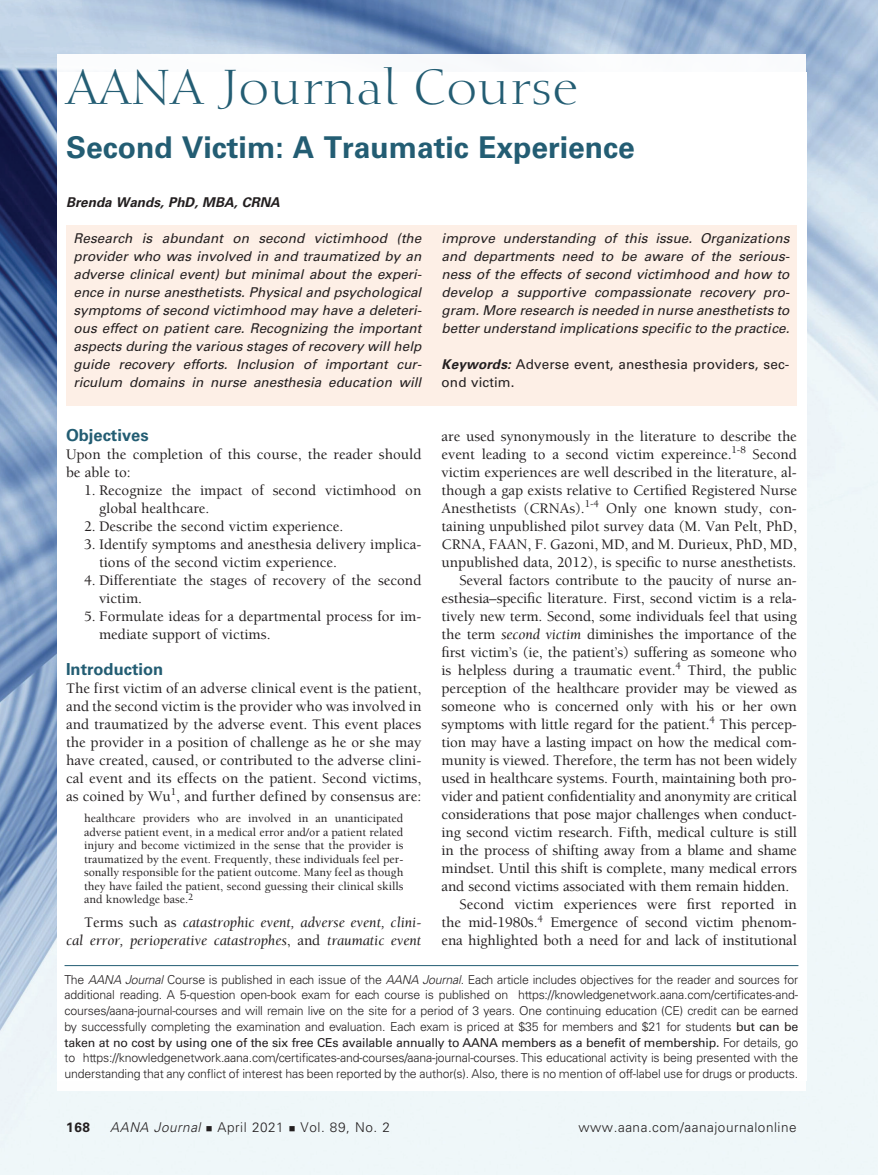
<style>
.page{position:relative;width:878px;height:1175px;background:#fff}
.page>*{position:absolute;margin:0;border:0;box-sizing:border-box;transform-origin:0 0}
.Section_Head_A_N{font:48px "Calligraphic 810 BT";color:#235d73}
.Article_title_JC_N{font:700 30px "Univers LT Pro 65";color:#235d73}
.A_Head_N{font:700 16.5px "Univers LT Pro 65";color:#235d73}
.Body_text_indent_N{font:500 15px/18px "Berkeley";color:#231f20}
.Body_text_N{font:500 15px/18px "Berkeley";color:#231f20}
.Body_text_indent_N-2{font:italic 15px/18px "Berkeley";letter-spacing:-.005em;color:#231f20;text-align:right}
.Abstract_body_N{font:italic 13.5px/18px "Univers LT Pro 55";color:#231f20;text-align:justify}
.t1{font:300 13.5px "Univers";letter-spacing:.04em;color:#231f20}
.Abstract_key_words_b{font:13.5px/18px "Univers LT Pro 55 Roman";letter-spacing:.01em;color:#231f20}
.Author_w__N{font:italic 700 13.5px "Univers LT Pro 65";color:#231f20}
.t2{font:700 13.5px "Univers LT Pro 65";color:#231f20}
.Body_JC_bottom__firs{font:300 12.3px/15.8px "Univers";letter-spacing:-.015em;color:#231f20;text-align:justify}
.Body_text_quote_N{font:500 12px/13.5px "Berkeley";color:#231f20;text-align:justify}
.s1{font-family:"Univers LT Pro 65";font-weight:700;font-style:italic}
.s2{font-weight:500;font-style:normal}
.s3{font-weight:400;font-style:italic}
.s4{font-family:"Univers LT Pro 45";font-style:italic}
.s5{font-weight:400}
</style>
<div class="page">
<img style="left:0;top:0;width:877px;height:1174px">
<div style="left:57px;top:54px;width:748px;height:1036px;background:#fff"></div>
<div style="left:66px;top:225px;width:730px;height:180px;background:#fdefe5"></div>
<hr style="left:65px;top:965px;width:733px;height:1px;background:#235d73">
<p class="Section_Head_A_N" style="left:66px;top:58px;width:513px">AANA Journal Course</p>
<p class="Article_title_JC_N" style="left:66px;top:126px;width:570px">Second Victim: A Traumatic Experience</p>
<p class="Author_w__N" style="left:66px;top:193px;width:215px">Brenda Wands, PhD, MBA, CRNA</p>
<p class="Abstract_body_N" style="left:74px;top:229px;width:349px">Research is abundant on second victimhood (the provider who was involved in and traumatized by an adverse clinical event) but minimal about the experi&shy;ence in nurse anesthetists. Physical and psychological symptoms of second victimhood may have a deleteri&shy;ous effect on patient care. Recognizing the important aspects during the various stages of recovery will help guide recovery efforts. Inclusion of important cur&shy;riculum domains in nurse anesthesia education will</p>
<p class="Abstract_body_N" style="left:441px;top:229px;width:349px">improve understanding of this issue. Organizations and departments need to be aware of the serious&shy;ness of the effects of second victimhood and how to develop a supportive compassionate recovery pro&shy;gram. More research is needed in nurse anesthetists to better understand implications specific to the practice.</p>
<p class="Abstract_key_words_b" style="left:441px;top:355px;width:349px"><span class="s1">Keywords:</span> Adverse event, anesthesia providers, sec&shy;ond victim.</p>
<p class="A_Head_N" style="left:66px;top:424px;width:84px">Objectives</p>
<p class="Body_text_N" style="left:66px;top:446px;width:357px">Upon the completion of this course, the reader should be able to:</p>
<p class="Body_text_indent_N" style="left:99px;top:482px;width:324px;text-indent:-15px">1. Recognize the impact of second victimhood on global healthcare.</p>
<p class="Body_text_indent_N" style="left:84px;top:518px;width:261px">2. Describe the second victim experience.</p>
<p class="Body_text_indent_N" style="left:99px;top:536px;width:324px;text-indent:-15px">3. Identify symptoms and anesthesia delivery implica&shy;tions of the second victim experience.</p>
<p class="Body_text_indent_N" style="left:99px;top:572px;width:324px;text-indent:-15px">4. Differentiate the stages of recovery of the second victim.</p>
<p class="Body_text_indent_N" style="left:99px;top:608px;width:324px;text-indent:-15px">5. Formulate ideas for a departmental process for im&shy;mediate support of victims.</p>
<p class="A_Head_N" style="left:66px;top:658px;width:99px">Introduction</p>
<p class="Body_text_N" style="left:66px;top:680px;width:357px;text-align:justify">The first victim of an adverse clinical event is the patient, and the second victim is the provider who was involved in and traumatized by the adverse event. This event places the provider in a position of challenge as he or she may have created, caused, or contributed to the adverse clini&shy;cal event and its effects on the patient. Second victims, as coined by Wu<sup>1</sup>, and further defined by consensus are:</p>
<p class="Body_text_quote_N" style="left:84px;top:812px;width:321px">healthcare providers who are involved in an unanticipated adverse patient event, in a medical error and/or a patient related injury and become victimized in the sense that the provider is traumatized by the event. Frequently, these individuals feel per&shy;sonally responsible for the patient outcome. Many feel as though they have failed the patient, second guessing their clinical skills and knowledge base.<sup>2</sup></p>
<p class="Body_text_indent_N-2" style="left:66px;top:914px;width:357px"><span class="s2">Terms such as</span> catastrophic event, adverse event, clini&shy;cal error, perioperative catastrophes<span class="s2">, and</span> traumatic event</p>
<p class="Body_text_indent_N" style="left:441px;top:428px;width:357px;text-align:justify">are used synonymously in the literature to describe the event leading to a second victim expereince.<sup>1-8</sup> Second victim experiences are well described in the literature, al&shy;though a gap exists relative to Certified Registered Nurse Anesthetists (CRNAs).<sup>1-4</sup> Only one known study, con&shy;taining unpublished pilot survey data (M. Van Pelt, PhD, CRNA, FAAN, F. Gazoni, MD, and M. Durieux, PhD, MD, unpublished data, 2012), is specific to nurse anesthetists.</p>
<p class="Body_text_indent_N" style="left:441px;top:572px;width:357px;text-align:justify;text-indent:18px">Several factors contribute to the paucity of nurse an&shy;esthesia–specific literature. First, second victim is a rela&shy;tively new term. Second, some individuals feel that using the term <span class="s3">second victim</span> diminishes the importance of the first victim’s (ie, the patient’s) suffering as someone who is helpless during a traumatic event.<sup>4</sup> Third, the public perception of the healthcare provider may be viewed as someone who is concerned only with his or her own symptoms with little regard for the patient.<sup>4</sup> This percep&shy;tion may have a lasting impact on how the medical com&shy;munity is viewed. Therefore, the term has not been widely used in healthcare systems. Fourth, maintaining both pro&shy;vider and patient confidentiality and anonymity are critical considerations that pose major challenges when conduct&shy;ing second victim research. Fifth, medical culture is still in the process of shifting away from a blame and shame mindset. Until this shift is complete, many medical errors and second victims associated with them remain hidden.</p>
<p class="Body_text_indent_N" style="left:441px;top:896px;width:357px;text-align:justify;text-indent:18px">Second victim experiences were first reported in the mid-1980s.<sup>4</sup> Emergence of second victim phenom&shy;ena highlighted both a need for and lack of institutional</p>
<p class="Body_JC_bottom__firs" style="left:65px;top:971px;width:735px">The <span class="s4">AANA Journal</span> Course is published in each issue of the <span class="s4">AANA Journal</span>. Each article includes objectives for the reader and sources for additional reading. A 5-question open-book exam for each course is published on https://knowledgenetwork.aana.com/certificates-and&shy;courses/aana-journal-courses and will remain live on the site for a period of 3 years. One continuing education (CE) credit can be earned by successfully completing the examination and evaluation. Each exam is priced at $35 for members and $21 for students <span class="s5">but can be taken at no cost by using one of the six free CEs available annually to AANA members as a benefit of membership.</span> For details, go to https://knowledgenetwork.aana.com/certificates-and-courses/aana-journal-courses. This educational activity is being presented with the understanding that any conflict of interest has been reported by the author(s). Also, there is no mention of off-label use for drugs or products.</p>
<p class="t2" style="left:66px;top:1117px;width:25px">168</p>
<p class="t1" style="left:110px;top:1119px;width:281px"><span class="s4">AANA Journal</span> ■ April 2021 ■ Vol. 89, No. 2</p>
<p class="t1" style="left:578px;top:1119px;width:220px">www.aana.com/aanajournalonline</p>
</div>
